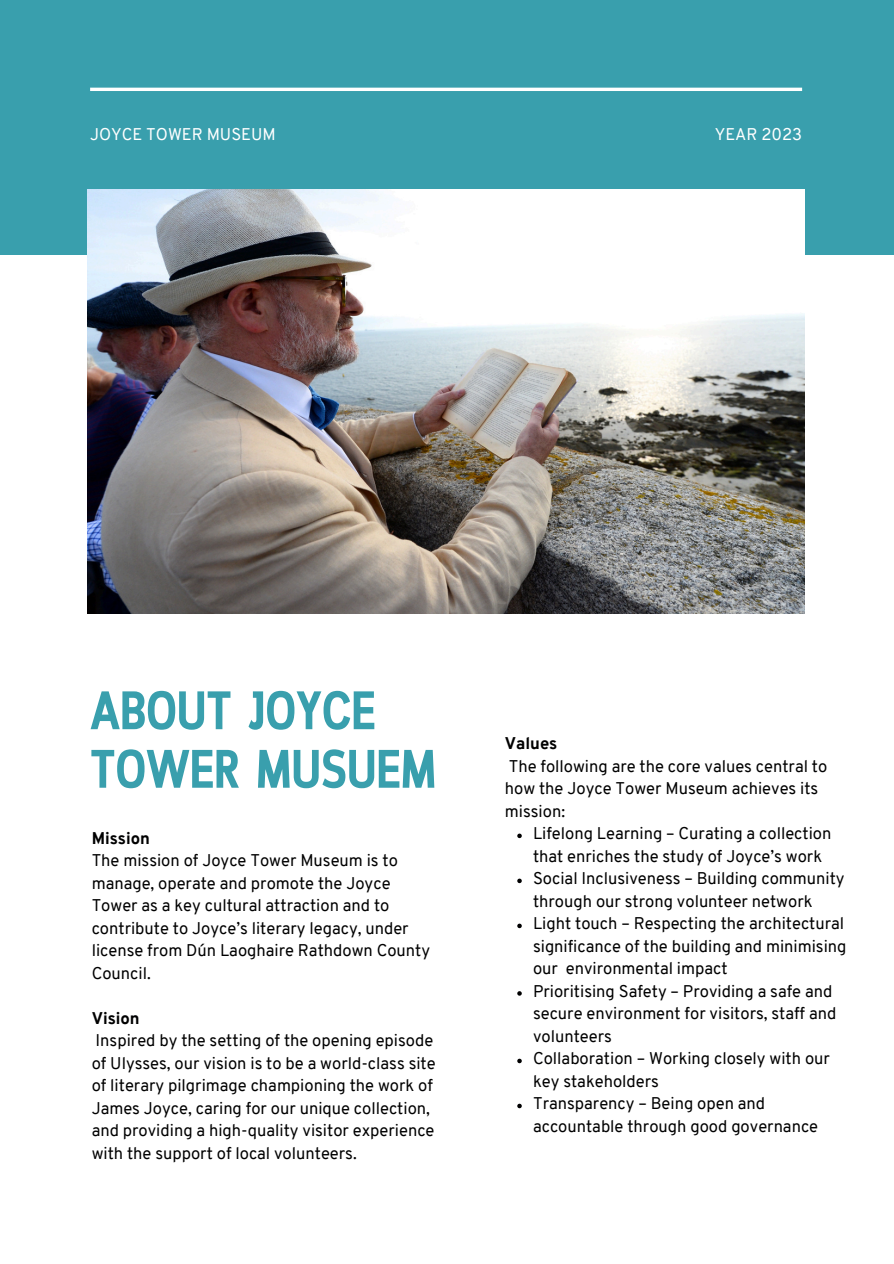
<style>
.page{position:relative;width:894px;height:1264px;background:#fff}
.page>*{position:absolute;margin:0;border:0;box-sizing:border-box;transform-origin:0 0}
.t1{font:700 54px/58.5px "Cloud Cond";color:#399fad}
.t2{font:16.5px/22.5px "Overpass";color:#000001}
.t3{font:16.5px "Overpass";color:#fff}
.t4{font:800 16.5px "Overpass";color:#000001}
</style>
<div class="page">
<div style="left:0;top:0;width:893px;height:254px;background:#399fad"></div>
<img style="left:87px;top:189px;width:717px;height:424px">
<hr style="left:90px;top:88px;width:711px;height:3px;background:#fff">
<svg style="left:517px;top:833px;width:4px;height:5px"></svg>
<svg style="left:517px;top:878px;width:4px;height:5px"></svg>
<svg style="left:517px;top:923px;width:4px;height:5px"></svg>
<svg style="left:517px;top:991px;width:4px;height:4px"></svg>
<svg style="left:517px;top:1058px;width:4px;height:5px"></svg>
<svg style="left:517px;top:1103px;width:4px;height:5px"></svg>
<p class="t3" style="left:90px;top:127px;width:187px">JOYCE TOWER MUSEUM</p>
<p class="t3" style="left:714px;top:127px;width:89px">YEAR 2023</p>
<p class="t1" style="left:90px;top:685px;width:347px">ABOUT JOYCE<br>TOWER MUSUEM</p>
<h2 class="t4" style="left:92px;top:831px;width:60px">Mission</h2>
<h2 class="t2" style="left:92px;top:850px;width:340px">The mission of Joyce Tower Museum is to manage, operate and promote the Joyce Tower as a key cultural attraction and to contribute to Joyce’s literary legacy, under license from Dún Laoghaire Rathdown County Council.</h2>
<h1 class="t4" style="left:92px;top:1011px;width:49px">Vision</h1>
<p class="t2" style="left:92px;top:1030px;width:345px">Inspired by the setting of the opening episode of Ulysses, our vision is to be a world-class site of literary pilgrimage championing the work of James Joyce, caring for our unique collection, and providing a high-quality visitor experience with the support of local volunteers.</p>
<p class="t4" style="left:504px;top:736px;width:54px">Values</p>
<p class="t2" style="left:504px;top:756px;width:324px">The following are the core values central to how the Joyce Tower Museum achieves its mission:</p>
<p class="t2" style="left:533px;top:823px;width:300px">Lifelong Learning – Curating a collection that enriches the study of Joyce’s work</p>
<p class="t2" style="left:533px;top:868px;width:313px">Social Inclusiveness – Building community through our strong volunteer network</p>
<p class="t2" style="left:533px;top:913px;width:315px">Light touch – Respecting the architectural significance of the building and minimising our environmental impact</p>
<p class="t2" style="left:533px;top:981px;width:305px">Prioritising Safety – Providing a safe and secure environment for visitors, staff and volunteers</p>
<p class="t2" style="left:533px;top:1048px;width:298px">Collaboration – Working closely with our key stakeholders</p>
<p class="t2" style="left:533px;top:1093px;width:286px">Transparency – Being open and accountable through good governance</p>
</div>
